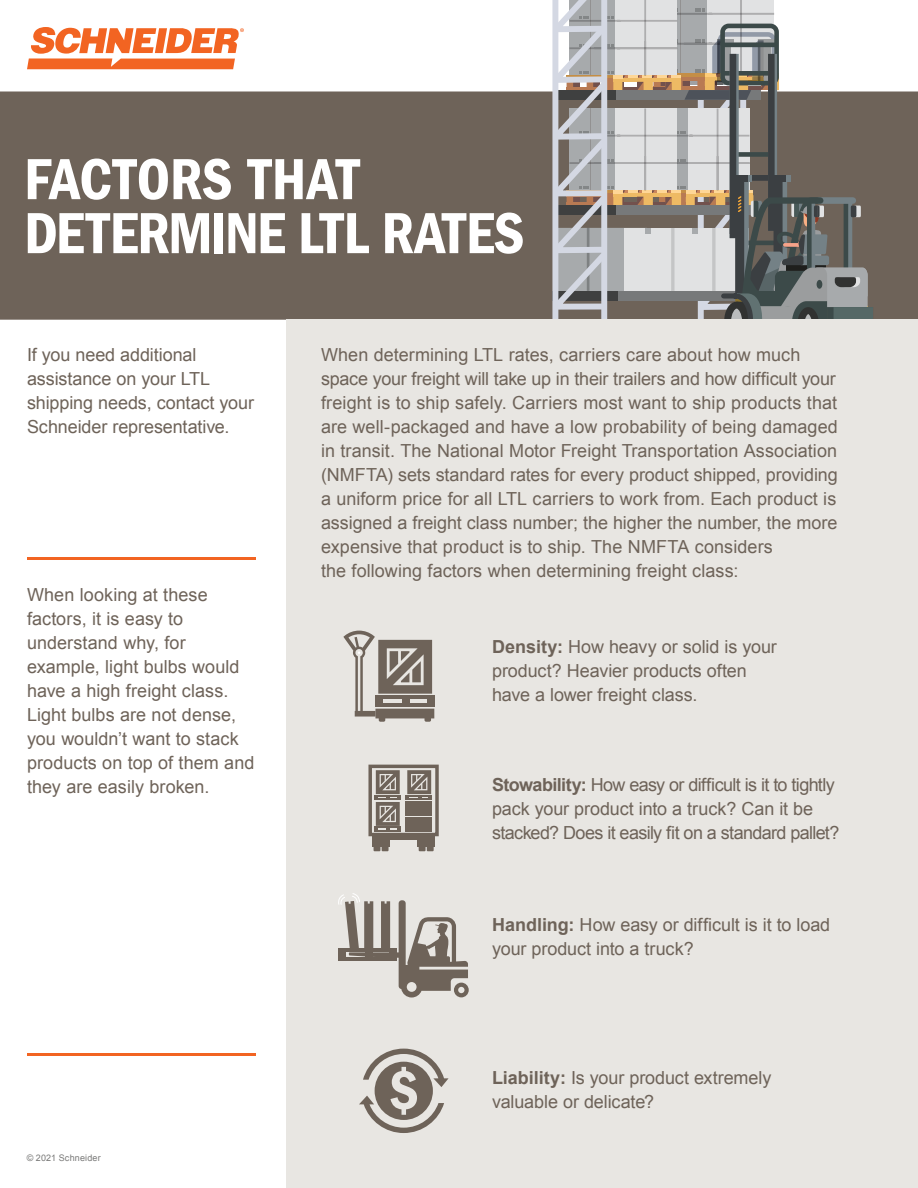
<style>
.page{position:relative;width:918px;height:1188px;background:#fff}
.page>*{position:absolute;margin:0;border:0;box-sizing:border-box;transform-origin:0 0}
.t1{font:60px/54px "Franklin Gothic LT Com Dm Cn";letter-spacing:-.015em;color:#fff}
.t2{font:18px/24px "Arial";color:#6e6359}
.t3{font:18px/24px "Arial";letter-spacing:-.035em;color:#6e6359}
.t4{font:9px "Arial";letter-spacing:.02em;color:#797978}
.s1{font-weight:700}
</style>
<div class="page">
<div style="left:0;top:92px;width:918px;height:228px;background:#6e6359"></div>
<div style="left:834px;top:307px;width:39px;height:13px;background:#556866"></div>
<svg style="left:542px;top:0;width:330px;height:320px;background:#a2a09d"></svg>
<svg style="left:27px;top:27px;width:217px;height:42px"></svg>
<div style="left:286px;top:320px;width:632px;height:868px;background:#e8e6e2"></div>
<hr style="left:27px;top:1053px;width:229px;height:2px;background:#f26422">
<svg style="left:359px;top:1049px;width:90px;height:84px"></svg>
<svg style="left:338px;top:893px;width:131px;height:105px"></svg>
<svg style="left:374px;top:846px;width:15px;height:5px"></svg>
<div style="left:372px;top:835px;width:18px;height:11px;background:#6e6359"></div>
<svg style="left:419px;top:846px;width:15px;height:5px"></svg>
<div style="left:417px;top:835px;width:18px;height:11px;background:#6e6359"></div>
<div style="left:368px;top:765px;width:71px;height:71px;border:3px solid #6e6359"></div>
<div style="left:387px;top:835px;width:32px;height:5px;background:#6e6359"></div>
<svg style="left:374px;top:770px;width:58px;height:62px"></svg>
<hr style="left:375px;top:696px;width:60px;height:3px;background:#6e6359">
<div style="left:427px;top:699px;width:8px;height:8px;background:#6e6359"></div>
<svg style="left:343px;top:631px;width:91px;height:91px"></svg>
<hr style="left:27px;top:558px;width:229px;height:2px;background:#f26422">
<h1 class="t1" style="left:24px;top:153px;width:502px">FACTORS THAT<br>DETERMINE LTL RATES</h1>
<p class="t2" style="left:27px;top:343px;width:229px">If you need additional assistance on your LTL shipping needs, contact your<br>Schneider representative.</p>
<p class="t2" style="left:27px;top:583px;width:229px">When looking at these factors, it is easy to understand why, for example, light bulbs would have a high freight class.<br>Light bulbs are not dense, you wouldn’t want to stack products on top of them and they are easily broken.</p>
<p class="t4" style="left:27px;top:1152px;width:76px">© 2021 Schneider</p>
<p class="t2" style="left:321px;top:343px;width:518px">When determining LTL rates, carriers care about how much space your freight will take up in their trailers and how difficult your freight is to ship safely. Carriers most want to ship products that are well-packaged and have a low probability of being damaged in transit. The National Motor Freight Transportation Association (NMFTA) sets standard rates for every product shipped, providing a uniform price for all LTL carriers to work from. Each product is assigned a freight class number; the higher the number, the more expensive that product is to ship. The NMFTA considers<br>the following factors when determining freight class:</p>
<p class="t2" style="left:492px;top:635px;width:286px"><span class="s1">Density:</span> How heavy or solid is your product? Heavier products often have a lower freight class.</p>
<p class="t3" style="left:492px;top:773px;width:349px"><span class="s1">Stowability:</span> How easy or difficult is it to tightly pack your product into a truck? Can it be stacked? Does it easily fit on a standard pallet?</p>
<p class="t2" style="left:492px;top:913px;width:340px"><span class="s1">Handling:</span> How easy or difficult is it to load your product into a truck?</p>
<p class="t2" style="left:492px;top:1066px;width:281px"><span class="s1">Liability:</span> Is your product extremely valuable or delicate?</p>
</div>
